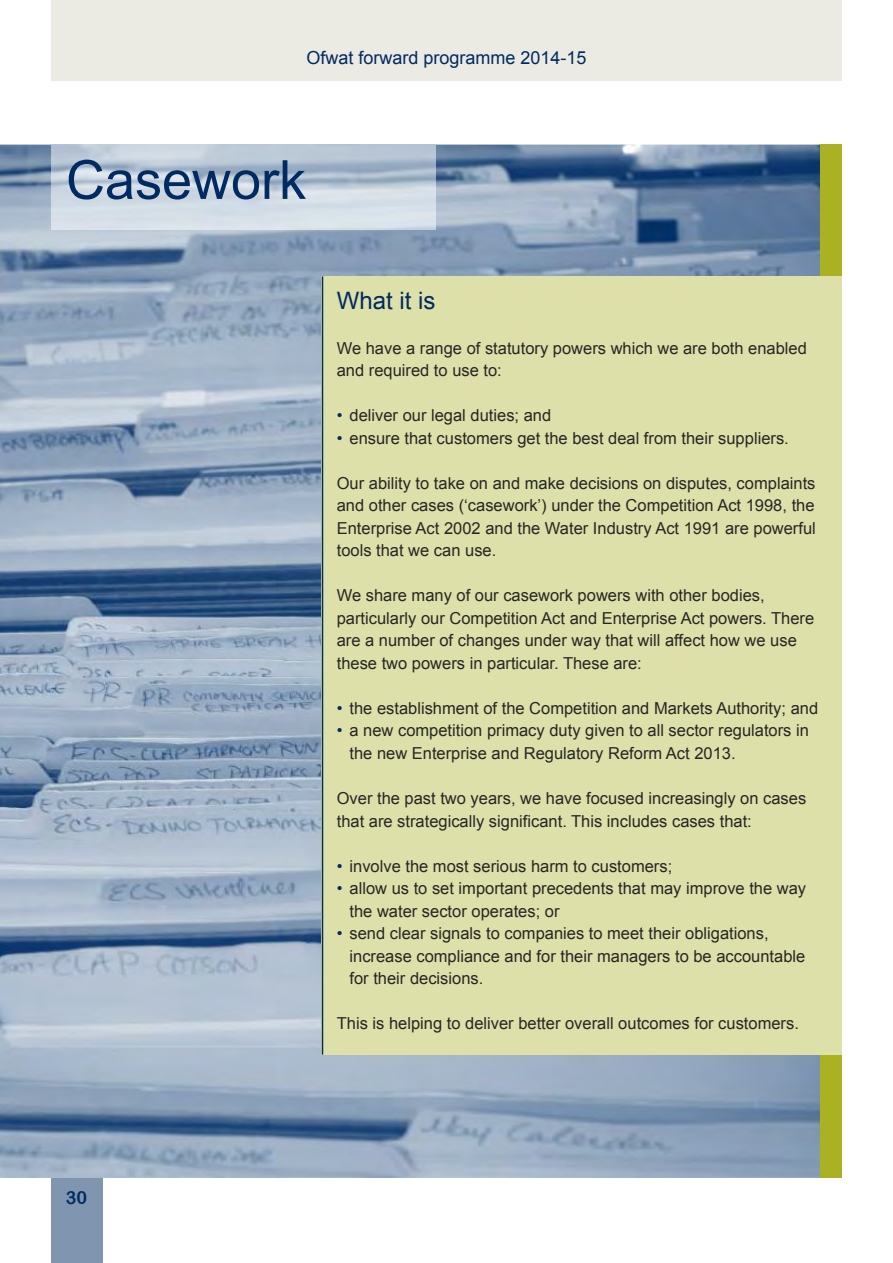
<style>
.page{position:relative;width:893px;height:1263px;background:#fff}
.page>*{position:absolute;margin:0;border:0;box-sizing:border-box;transform-origin:0 0}
.t1{font:54px "Arial";color:#002b62}
.t2{font:24px "Arial";color:#002b62}
.t3{font:18px "Arial";color:#002b62}
.t4{font:18px "Arial Rounded MT Bold";color:#002b62}
.t5{font:16.5px/22.5px "Arial";color:#272627}
.s1{color:#002b62}
</style>
<div class="page">
<img style="left:0;top:145px;width:821px;height:1033px">
<div style="left:821px;top:145px;width:21px;height:1033px;background:#aab224"></div>
<div style="left:51px;top:1178px;width:51px;height:85px;background:#8095b0"></div>
<div style="left:51px;top:0;width:791px;height:81px;background:#ebeae3"></div>
<img style="left:51px;top:145px;width:385px;height:85px">
<div style="left:322px;top:276px;width:520px;height:778px;background:#dde0a8"></div>
<hr style="left:322px;top:276px;width:1px;height:778px;background:#002b62">
<p class="t3" style="left:306px;top:48px;width:282px">Ofwat forward programme 2014-15</p>
<h1 class="t1" style="left:66px;top:150px;width:242px">Casework</h1>
<h2 class="t2" style="left:337px;top:287px;width:100px">What it is</h2>
<p class="t5" style="left:337px;top:337px;width:472px">We have a range of statutory powers which we are both enabled and required to use to:</p>
<p class="t5" style="left:337px;top:404px;width:216px"><span class="s1">•</span> deliver our legal duties; and</p>
<p class="t5" style="left:337px;top:427px;width:454px"><span class="s1">•</span> ensure that customers get the best deal from their suppliers.</p>
<p class="t5" style="left:337px;top:472px;width:481px;text-align:justify">Our ability to take on and make decisions on disputes, complaints and other cases (‘casework’) under the Competition Act 1998, the Enterprise Act 2002 and the Water Industry Act 1991 are powerful tools that we can use.</p>
<p class="t5" style="left:337px;top:584px;width:479px">We share many of our casework powers with other bodies, particularly our Competition Act and Enterprise Act powers. There are a number of changes under way that will affect how we use these two powers in particular. These are:</p>
<p class="t5" style="left:337px;top:697px;width:483px"><span class="s1">•</span> the establishment of the Competition and Markets Authority; and</p>
<p class="t5" style="left:349px;top:719px;width:461px;text-indent:-13px"><span class="s1">•</span> a new competition primacy duty given to all sector regulators in the new Enterprise and Regulatory Reform Act 2013.</p>
<p class="t5" style="left:337px;top:787px;width:471px">Over the past two years, we have focused increasingly on cases that are strategically significant. This includes cases that:</p>
<p class="t5" style="left:337px;top:854px;width:337px"><span class="s1">•</span> involve the most serious harm to customers;</p>
<p class="t5" style="left:349px;top:877px;width:458px;text-indent:-13px"><span class="s1">•</span> allow us to set important precedents that may improve the way the water sector operates; or</p>
<p class="t5" style="left:349px;top:922px;width:457px;text-indent:-13px"><span class="s1">•</span> send clear signals to companies to meet their obligations, increase compliance and for their managers to be accountable for their decisions.</p>
<p class="t5" style="left:337px;top:1012px;width:464px">This is helping to deliver better overall outcomes for customers.</p>
<p class="t4" style="left:66px;top:1187px;width:23px">30</p>
</div>
